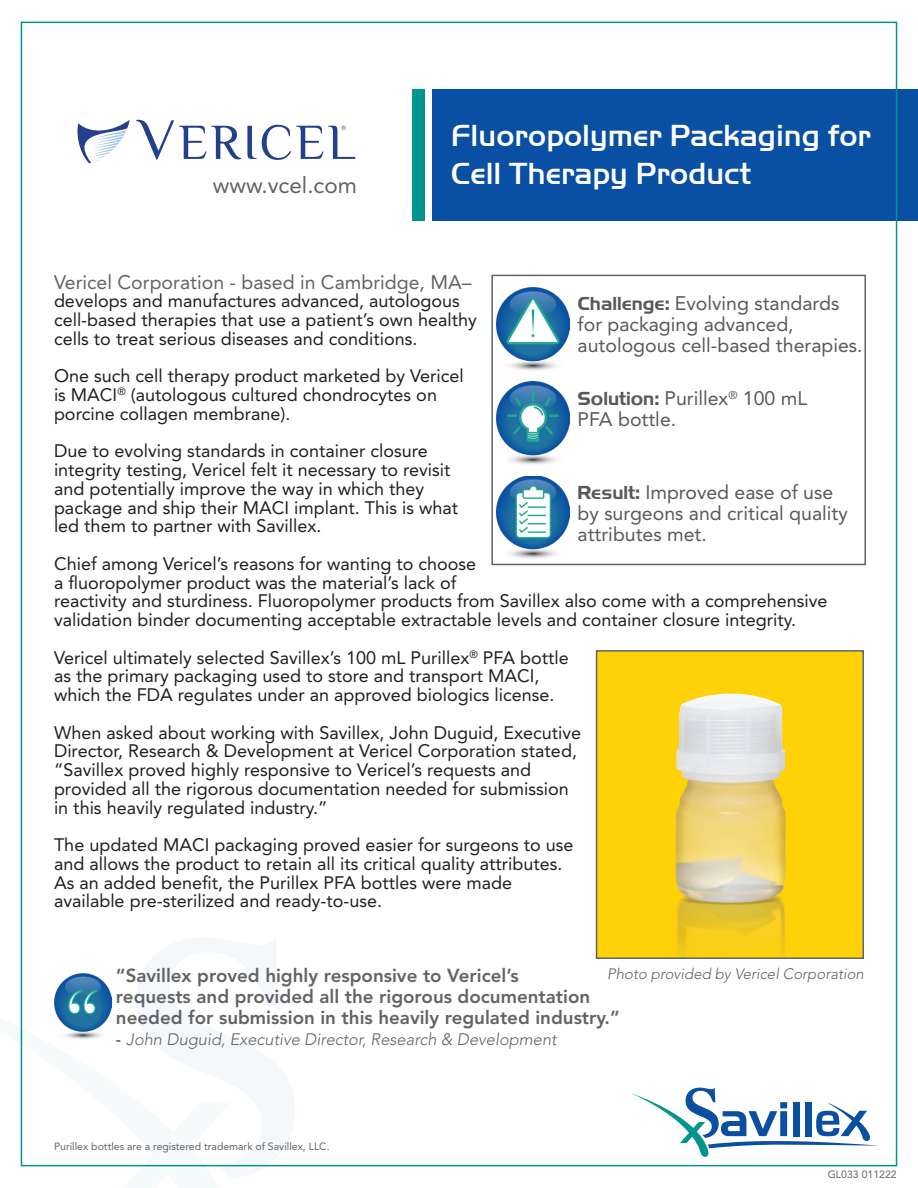
<style>
.page{position:relative;width:918px;height:1188px;background:#fff}
.page>*{position:absolute;margin:0;border:0;box-sizing:border-box;transform-origin:0 0}
.t1{font:500 31.5px/37.8px "Handel Got D";color:#fff}
.t2{font:22.5px "Avenir LT Std";color:#636366}
.t3{font:19.5px/21px "Avenir LT Std";color:#58595b}
.t4{font:19.5px "Avenir LT Std";color:#636366}
.t5{font:800 18.75px/21px "Avenir LT Std";color:#636366}
.t6{font:18px/18.8px "Avenir LT Std";color:#231f20}
.t7{font:italic 300 16.5px "Avenir LT Std";color:#636366}
.t8{font:italic 300 15px "Avenir LT Std";color:#636366}
.t9{font:10.5px "Avenir LT Std";color:#636366}
.s1{font-family:"Handel Gothic"}
.s2{font-weight:800;font-style:normal}
</style>
<div class="page">
<div style="left:491px;top:275px;width:375px;height:290px;border:2px solid #636366"></div>
<svg style="left:20px;top:966px;width:228px;height:201px"></svg>
<svg style="left:632px;top:1088px;width:247px;height:69px"></svg>
<div style="left:412px;top:89px;width:12px;height:132px;background:#00958e"></div>
<svg style="left:77px;top:120px;width:53px;height:43px"></svg>
<svg style="left:136px;top:120px;width:105px;height:39px"></svg>
<svg style="left:247px;top:126px;width:9px;height:33px"></svg>
<svg style="left:262px;top:125px;width:93px;height:35px"></svg>
<div style="left:432px;top:89px;width:486px;height:132px;background:#094fa3"></div>
<img style="left:599px;top:653px;width:262px;height:303px">
<div style="left:596px;top:650px;width:268px;height:309px;border:2px solid #636366"></div>
<img style="left:497px;top:288px;width:73px;height:83px">
<img style="left:497px;top:382px;width:73px;height:83px">
<img style="left:497px;top:476px;width:73px;height:82px">
<img style="left:54px;top:974px;width:58px;height:67px">
<p class="t2" style="left:213px;top:172px;width:146px">www.vcel.com</p>
<p class="t1" style="left:451px;top:117px;width:421px">Fluoropolymer Packaging for<br>Cell Therapy Product</p>
<p class="t4" style="left:54px;top:271px;width:419px">Vericel Corporation - based in Cambridge, MA–</p>
<p class="t6" style="left:54px;top:292px;width:424px">develops and manufactures advanced, autologous cell-based therapies that use a patient’s own healthy cells to treat serious diseases and conditions.</p>
<p class="t6" style="left:54px;top:367px;width:411px">One such cell therapy product marketed by Vericel is MACI<sup>®</sup> (autologous cultured chondrocytes on porcine collagen membrane).</p>
<p class="t6" style="left:54px;top:442px;width:406px">Due to evolving standards in container closure integrity testing, Vericel felt it necessary to revisit and potentially improve the way in which they package and ship their MACI implant. This is what led them to partner with Savillex.</p>
<p class="t6" style="left:54px;top:554px;width:775px">Chief among Vericel’s reasons for wanting to choose<br>a fluoropolymer product was the material’s lack of<br>reactivity and sturdiness. Fluoropolymer products from Savillex also come with a comprehensive validation binder documenting acceptable extractable levels and container closure integrity.</p>
<p class="t6" style="left:54px;top:648px;width:516px">Vericel ultimately selected Savillex’s 100 mL Purillex<sup>®</sup> PFA bottle as the primary packaging used to store and transport MACI, which the FDA regulates under an approved biologics license.</p>
<p class="t6" style="left:54px;top:723px;width:529px">When asked about working with Savillex, John Duguid, Executive Director, Research &amp; Development at Vericel Corporation stated, “Savillex proved highly responsive to Vericel’s requests and provided all the rigorous documentation needed for submission in this heavily regulated industry.”</p>
<p class="t6" style="left:54px;top:836px;width:521px">The updated MACI packaging proved easier for surgeons to use and allows the product to retain all its critical quality attributes.<br>As an added benefit, the Purillex PFA bottles were made available pre-sterilized and ready-to-use.</p>
<p class="t3" style="left:578px;top:293px;width:287px"><span class="s1">Challenge:</span> Evolving standards for packaging advanced, autologous cell-based therapies.</p>
<p class="t3" style="left:578px;top:388px;width:231px"><span class="s1">Solution:</span> Purillex<sup>®</sup> 100 mL<br>PFA bottle.</p>
<p class="t3" style="left:578px;top:482px;width:272px"><span class="s1">Result:</span> Improved ease of use by surgeons and critical quality attributes met.</p>
<p class="t8" style="left:607px;top:965px;width:258px">Photo provided by Vericel Corporation</p>
<p class="t5" style="left:116px;top:965px;width:505px">“Savillex proved highly responsive to Vericel’s<br>requests and provided all the rigorous documentation needed for submission in this heavily regulated industry.”</p>
<p class="t7" style="left:116px;top:1030px;width:442px"><span class="s2">-</span> John Duguid, Executive Director, Research &amp; Development</p>
<p class="t9" style="left:54px;top:1140px;width:277px">Purillex bottles are a registered trademark of Savillex, LLC.</p>
<p class="t9" style="left:828px;top:1168px;width:70px">GL033 011222</p>
</div>
